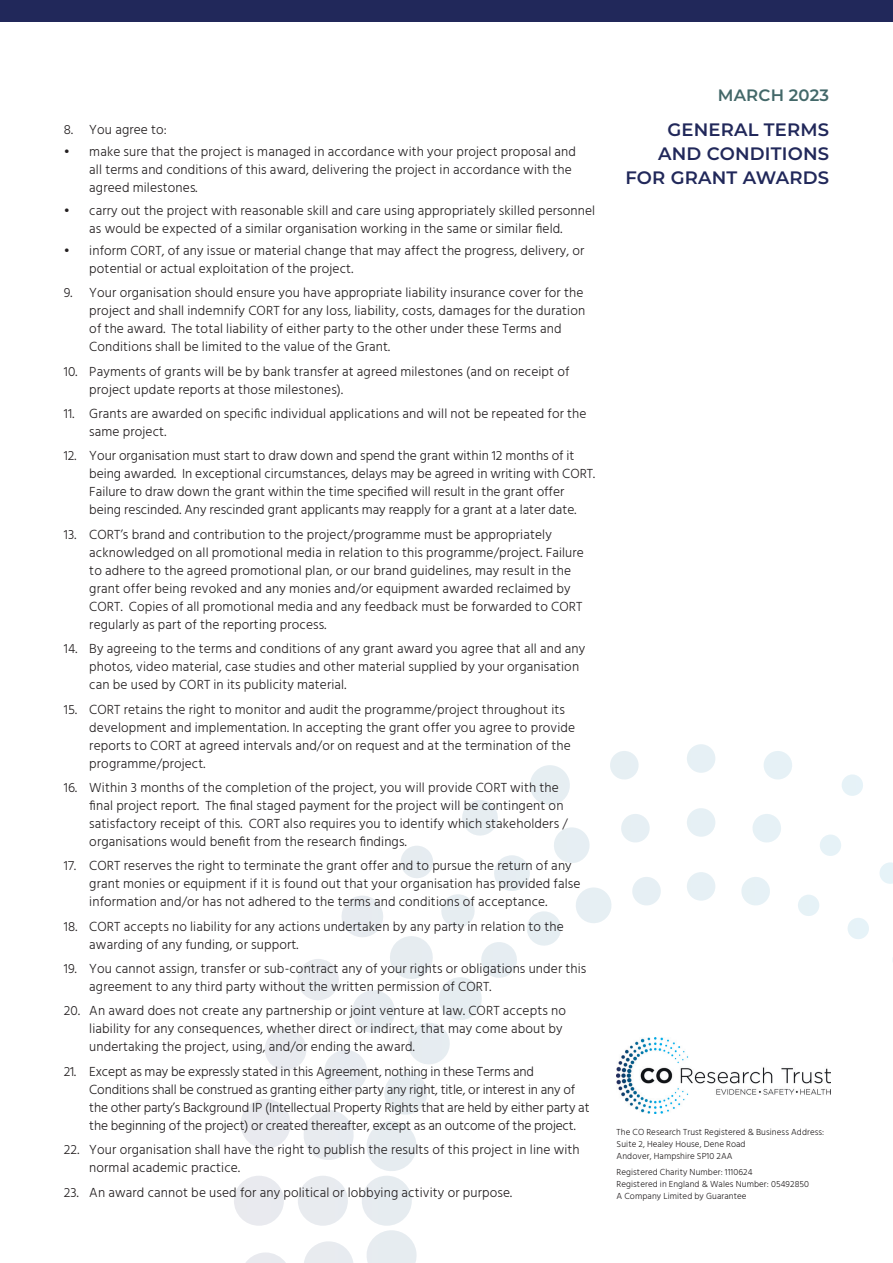
<style>
.page{position:relative;width:893px;height:1263px;background:#fff}
.page>*{position:absolute;margin:0;border:0;box-sizing:border-box;transform-origin:0 0}
.t1{font:600 18px/24px "Montserrat";letter-spacing:.01em;color:#21285a;text-align:right}
.t2{font:600 16.5px "Montserrat";letter-spacing:.01em;color:#436869}
.t3{font:300 13.5px/18px "Hind Siliguri";letter-spacing:.01em;color:#231f20}
.t4{font:300 13.5px/18px "Hind Siliguri";letter-spacing:-.01em;color:#231f20}
.t5{font:300 9px/12px "Hind Siliguri";letter-spacing:.01em;color:#231f20}
</style>
<div class="page">
<svg style="left:246px;top:1252px;width:40px;height:11px"></svg>
<svg style="left:304px;top:1241px;width:49px;height:22px"></svg>
<svg style="left:367px;top:1230px;width:50px;height:33px"></svg>
<div style="left:234px;top:1176px;width:50px;height:50px;background:#e9eaef;border-radius:25px"></div>
<div style="left:298px;top:1176px;width:50px;height:50px;background:#e8ebef;border-radius:25px"></div>
<div style="left:362px;top:1176px;width:50px;height:50px;background:#e6ecf0;border-radius:25px"></div>
<svg style="left:847px;top:918px;width:22px;height:21px"></svg>
<svg style="left:798px;top:895px;width:21px;height:21px"></svg>
<svg style="left:741px;top:877px;width:29px;height:29px"></svg>
<div style="left:687px;top:872px;width:28px;height:29px;background:#e6f0f5;border-radius:14px"></div>
<svg style="left:879px;top:862px;width:14px;height:22px"></svg>
<svg style="left:820px;top:834px;width:21px;height:22px"></svg>
<svg style="left:752px;top:814px;width:29px;height:29px"></svg>
<div style="left:687px;top:808px;width:28px;height:29px;background:#e6f0f5;border-radius:14px"></div>
<svg style="left:842px;top:774px;width:21px;height:22px"></svg>
<svg style="left:241px;top:751px;width:420px;height:420px"></svg>
<svg style="left:764px;top:751px;width:28px;height:29px"></svg>
<div style="left:687px;top:744px;width:28px;height:29px;background:#e6f0f5;border-radius:14px"></div>
<div style="left:0;top:0;width:893px;height:21px;background:#21285a"></div>
<img style="left:617px;top:1037px;width:213px;height:77px">
<p class="t3" style="left:64px;top:120px;width:105px">8. You agree to:</p>
<p class="t3" style="left:89px;top:143px;width:488px;text-indent:-26px">• make sure that the project is managed in accordance with your project proposal and all terms and conditions of this award, delivering the project in accordance with the agreed milestones.</p>
<p class="t3" style="left:64px;top:201px;width:533px;text-align:center">• carry out the project with reasonable skill and care using appropriately skilled personnel as would be expected of a similar organisation working in the same or similar field.</p>
<p class="t3" style="left:89px;top:241px;width:497px;text-indent:-26px">• inform CORT, of any issue or material change that may affect the progress, delivery, or potential or actual exploitation of the project.</p>
<p class="t3" style="left:89px;top:284px;width:497px;text-indent:-26px">9. Your organisation should ensure you have appropriate liability insurance cover for the project and shall indemnify CORT for any loss, liability, costs, damages for the duration of the award. The total liability of either party to the other under these Terms and Conditions shall be limited to the value of the Grant.</p>
<p class="t3" style="left:89px;top:362px;width:482px;text-indent:-26px">10. Payments of grants will be by bank transfer at agreed milestones (and on receipt of project update reports at those milestones).</p>
<p class="t3" style="left:89px;top:404px;width:499px;text-indent:-26px">11. Grants are awarded on specific individual applications and will not be repeated for the same project.</p>
<p class="t3" style="left:89px;top:447px;width:507px;text-indent:-26px">12. Your organisation must start to draw down and spend the grant within 12 months of it being awarded. In exceptional circumstances, delays may be agreed in writing with CORT.<br>Failure to draw down the grant within the time specified will result in the grant offer being rescinded. Any rescinded grant applicants may reapply for a grant at a later date.</p>
<p class="t3" style="left:89px;top:525px;width:496px;text-indent:-26px">13. CORT’s brand and contribution to the project/programme must be appropriately acknowledged on all promotional media in relation to this programme/project. Failure to adhere to the agreed promotional plan, or our brand guidelines, may result in the grant offer being revoked and any monies and/or equipment awarded reclaimed by CORT. Copies of all promotional media and any feedback must be forwarded to CORT regularly as part of the reporting process.</p>
<p class="t3" style="left:89px;top:639px;width:497px;text-indent:-26px">14. By agreeing to the terms and conditions of any grant award you agree that all and any photos, video material, case studies and other material supplied by your organisation can be used by CORT in its publicity material.</p>
<p class="t3" style="left:89px;top:700px;width:487px;text-indent:-26px">15. CORT retains the right to monitor and audit the programme/project throughout its development and implementation. In accepting the grant offer you agree to provide reports to CORT at agreed intervals and/or on request and at the termination of the programme/project.</p>
<p class="t3" style="left:89px;top:778px;width:480px;text-indent:-26px">16. Within 3 months of the completion of the project, you will provide CORT with the final project report. The final staged payment for the project will be contingent on satisfactory receipt of this. CORT also requires you to identify which stakeholders / organisations would benefit from the research findings.</p>
<p class="t3" style="left:89px;top:857px;width:493px;text-indent:-26px">17. CORT reserves the right to terminate the grant offer and to pursue the return of any grant monies or equipment if it is found out that your organisation has provided false information and/or has not adhered to the terms and conditions of acceptance.</p>
<p class="t3" style="left:89px;top:917px;width:476px;text-indent:-26px">18. CORT accepts no liability for any actions undertaken by any party in relation to the awarding of any funding, or support.</p>
<p class="t3" style="left:89px;top:959px;width:499px;text-indent:-26px">19. You cannot assign, transfer or sub-contract any of your rights or obligations under this agreement to any third party without the written permission of CORT.</p>
<p class="t3" style="left:89px;top:1002px;width:478px;text-indent:-26px">20. An award does not create any partnership or joint venture at law. CORT accepts no liability for any consequences, whether direct or indirect, that may come about by undertaking the project, using, and/or ending the award.</p>
<p class="t4" style="left:89px;top:1062px;width:502px;text-indent:-26px">21. Except as may be expressly stated in this Agreement, nothing in these Terms and Conditions shall be construed as granting either party any right, title, or interest in any of the other party’s Background IP (Intellectual Property Rights that are held by either party at the beginning of the project) or created thereafter, except as an outcome of the project.</p>
<p class="t3" style="left:89px;top:1140px;width:492px;text-indent:-26px">22. Your organisation shall have the right to publish the results of this project in line with normal academic practice.</p>
<p class="t3" style="left:64px;top:1183px;width:450px">23. An award cannot be used for any political or lobbying activity or purpose.</p>
<p class="t2" style="left:718px;top:83px;width:113px">MARCH 2023</p>
<h1 class="t1" style="left:625px;top:117px;width:205px">GENERAL TERMS<br>AND CONDITIONS<br>FOR GRANT AWARDS</h1>
<p class="t5" style="left:617px;top:1126px;width:209px">The CO Research Trust Registered &amp; Business Address:<br>Suite 2, Healey House, Dene Road<br>Andover, Hampshire SP10 2AA</p>
<p class="t5" style="left:617px;top:1166px;width:194px">Registered Charity Number: 1110624<br>Registered in England &amp; Wales Number: 05492850<br>A Company Limited by Guarantee</p>
</div>
